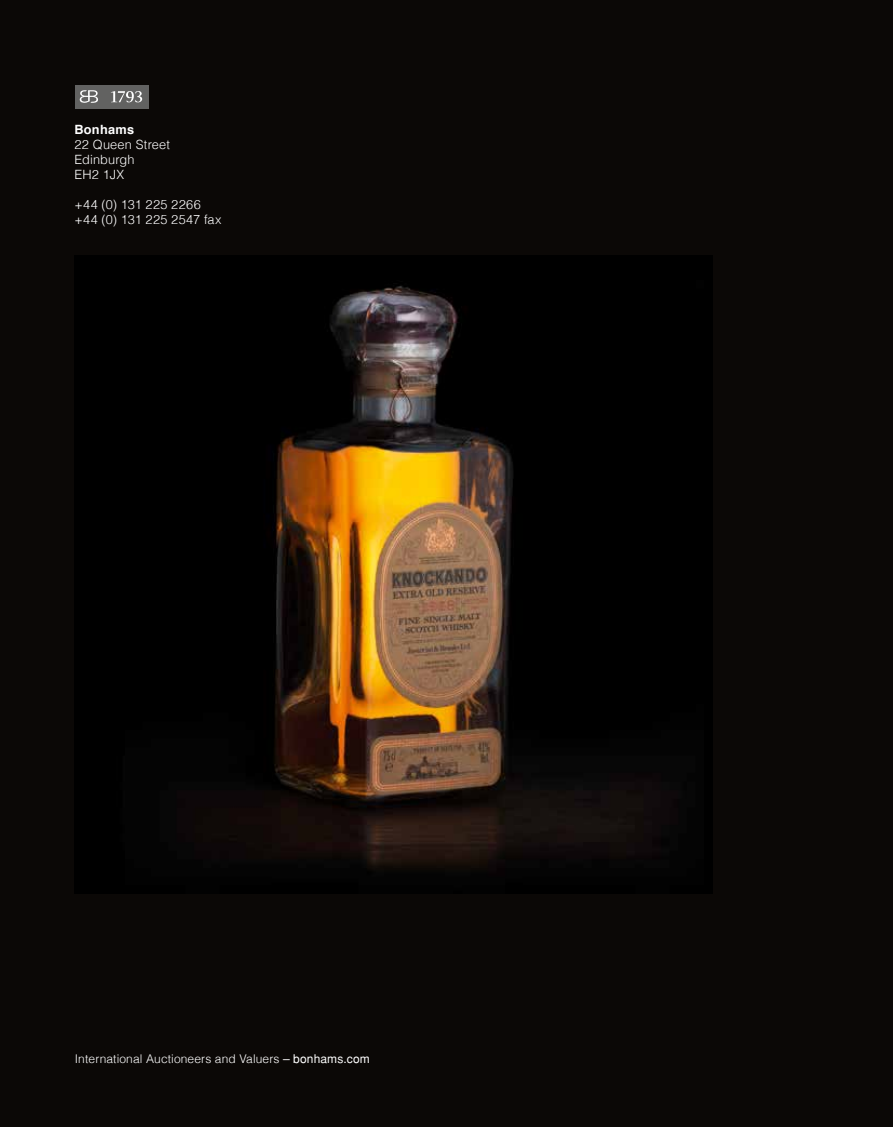
<style>
.page{position:relative;width:893px;height:1127px;background:#0b0806}
.page>*{position:absolute;margin:0;border:0;box-sizing:border-box;transform-origin:0 0}
.t1{font:300 12.75px/15px "Helvetica";letter-spacing:.015em;color:#fff}
.t2{font:700 12.75px "Helvetica";letter-spacing:.02em;color:#fff}
.t3{font:300 12px "Helvetica";letter-spacing:.01em;color:#fff}
.s1{font-weight:400}
</style>
<div class="page">
<img style="left:75px;top:255px;width:638px;height:638px">
<div style="left:75px;top:85px;width:27px;height:23px;background:#626261"></div>
<svg style="left:80px;top:90px;width:18px;height:13px"></svg>
<div style="left:103px;top:85px;width:46px;height:23px;background:#626261"></div>
<svg style="left:111px;top:91px;width:31px;height:11px"></svg>
<p class="t2" style="left:74px;top:119px;width:61px">Bonhams</p>
<p class="t1" style="left:74px;top:137px;width:97px">22 Queen Street<br>Edinburgh<br>EH2 1JX</p>
<p class="t1" style="left:74px;top:197px;width:149px">+44 (0) 131 225 2266 +44 (0) 131 225 2547 fax</p>
<p class="t3" style="left:75px;top:1051px;width:297px">International Auctioneers and Valuers <span class="s1">– bonhams.com</span></p>
</div>
